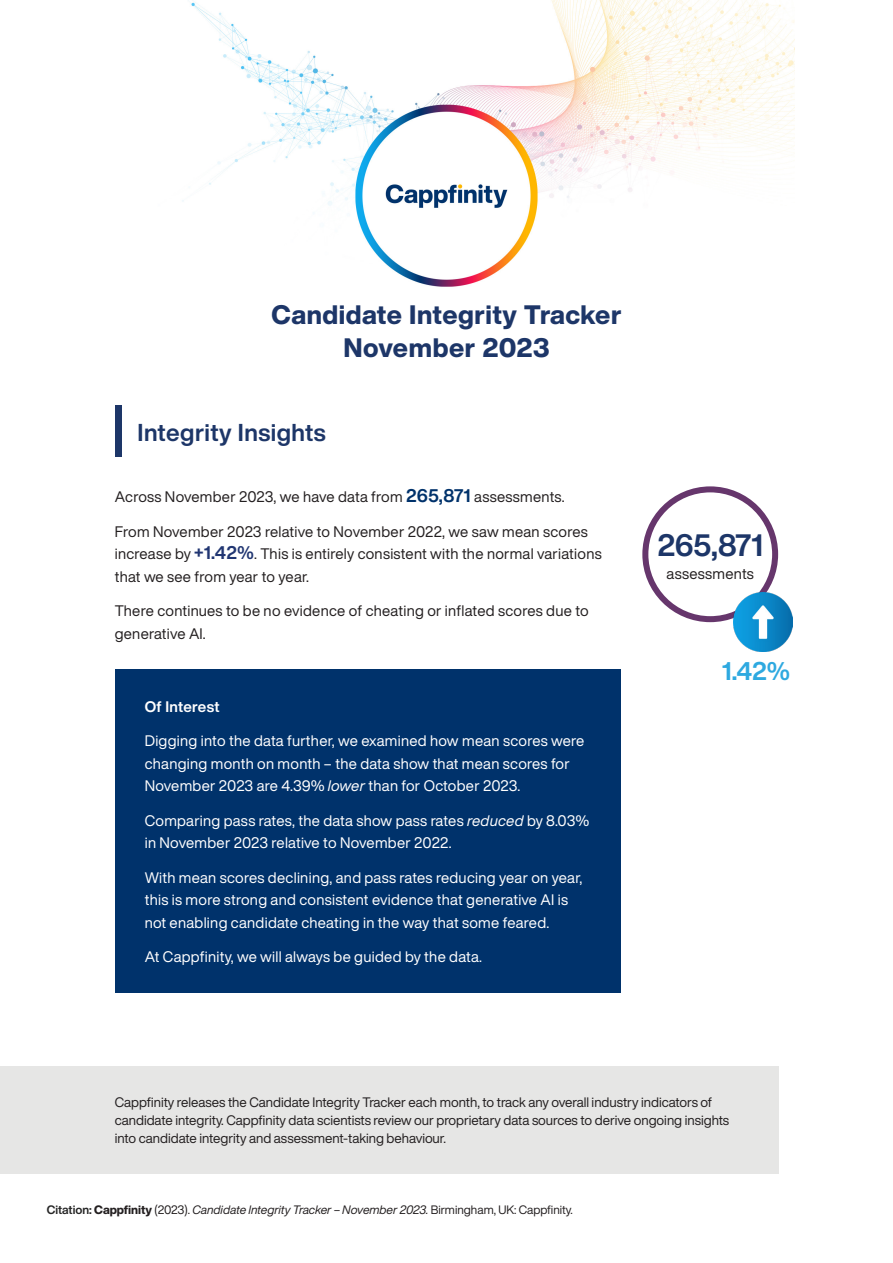
<style>
.page{position:relative;width:893px;height:1263px;background:#fff}
.page>*{position:absolute;margin:0;border:0;box-sizing:border-box;transform-origin:0 0}
.t1{font:700 30.45px "Helvetica Now Display";letter-spacing:-.02em;color:#1d3668}
.t2{font:800 26.25px "Helvetica Now Display";letter-spacing:.02em;color:#1d3668}
.t3{font:700 25.2px "Helvetica Now Display";color:#2ea9e0}
.t4{font:700 24px "Helvetica Now Display";letter-spacing:.02em;color:#1d3668}
.t5{font:15px/22.5px "Helvetica Now Display";letter-spacing:.02em;color:#fff}
.t6{font:15px/22.5px "Helvetica Now Display";letter-spacing:.02em;color:#231f20}
.t7{font:700 15px "Helvetica Now Display";letter-spacing:.015em;color:#fff}
.t8{font:13.5px/18px "Helvetica Now Display";color:#231f20}
.t9{font:italic 12px "Helvetica Now Display";color:#231f20}
.s1{font-weight:700;font-size:18px;color:#00326b}
.s2{font-weight:700;font-size:18px;color:#213672}
.s3{font-style:italic}
.s4{font-weight:700;font-style:normal;color:#262626}
.s5{font-weight:800;font-style:normal}
.s6{font-style:normal}
</style>
<div class="page">
<div style="left:115px;top:669px;width:505px;height:323px;background:#00326b"></div>
<img style="left:182px;top:0;width:612px;height:287px">
<div style="left:115px;top:405px;width:7px;height:51px;background:#1d3668"></div>
<div style="left:0;top:1066px;width:778px;height:107px;background:#e6e6e5"></div>
<div style="left:642px;top:486px;width:136px;height:136px;border:6px solid #66366c;border-radius:50%"></div>
<img style="left:734px;top:592px;width:59px;height:59px">
<p class="t2" style="left:271px;top:297px;width:351px">Candidate Integrity Tracker</p>
<p class="t2" style="left:343px;top:330px;width:208px">November 2023</p>
<p class="t4" style="left:137px;top:416px;width:190px">Integrity Insights</p>
<p class="t6" style="left:115px;top:485px;width:452px">Across November 2023, we have data from <span class="s1">265,871</span> assessments.</p>
<p class="t6" style="left:115px;top:520px;width:488px">From November 2023 relative to November 2022, we saw mean scores increase by <span class="s2">+1.42%</span>. This is entirely consistent with the normal variations that we see from year to year.</p>
<p class="t6" style="left:115px;top:599px;width:475px">There continues to be no evidence of cheating or inflated scores due to generative AI.</p>
<p class="t7" style="left:145px;top:696px;width:76px">Of Interest</p>
<p class="t5" style="left:145px;top:730px;width:441px">Digging into the data further, we examined how mean scores were changing month on month – the data show that mean scores for<br>November 2023 are 4.39% <span class="s3">lower</span> than for October 2023.</p>
<p class="t5" style="left:145px;top:809px;width:446px">Comparing pass rates, the data show pass rates <span class="s3">reduced</span> by 8.03% in November 2023 relative to November 2022.</p>
<p class="t5" style="left:145px;top:866px;width:439px">With mean scores declining, and pass rates reducing year on year, this is more strong and consistent evidence that generative AI is not enabling candidate cheating in the way that some feared.</p>
<p class="t5" style="left:145px;top:946px;width:339px">At Cappfinity, we will always be guided by the data.</p>
<p class="t1" style="left:657px;top:524px;width:107px">265,871</p>
<p class="t6" style="left:666px;top:562px;width:89px">assessments</p>
<p class="t3" style="left:722px;top:654px;width:69px">1.42%</p>
<p class="t8" style="left:115px;top:1093px;width:616px">Cappfinity releases the Candidate Integrity Tracker each month, to track any overall industry indicators of candidate integrity. Cappfinity data scientists review our proprietary data sources to derive ongoing insights into candidate integrity and assessment-taking behaviour.</p>
<p class="t9" style="left:47px;top:1201px;width:528px"><span class="s4">Citation:</span> <span class="s5">Cappfinity</span> <span class="s6">(2023).</span> Candidate Integrity Tracker – November 2023. <span class="s6">Birmingham, UK: Cappfinity.</span></p>
</div>
